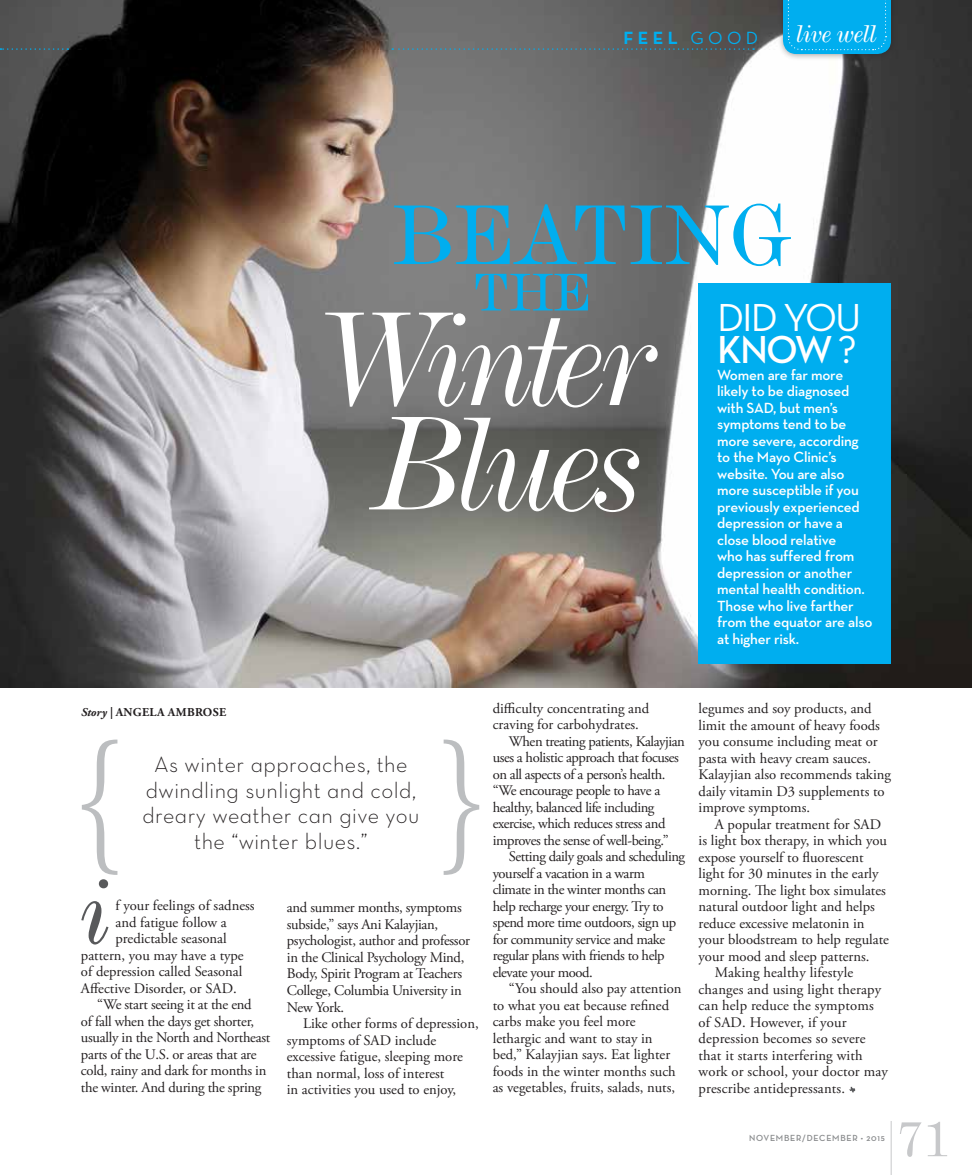
<style>
.page{position:relative;width:972px;height:1175px;background:#fff}
.page>*{position:absolute;margin:0;border:0;box-sizing:border-box;transform-origin:0 0}
.t1{font:italic 139.5px/104.4px "De Vinne BT";letter-spacing:-.06em;color:#fff;text-align:center}
.t2{font:97.5px "De Vinne BT Italic Text";color:#58595b}
.t3{font:88.35px "De Vinne BT Text";color:#00aeef}
.t4{font:55.35px "De Vinne BT Text";color:#00aeef}
.t5{font:52.2px "De Vinne BT Text";color:#c7c8ca}
.t6{font:39.75px "Neutra Text Book Alt";letter-spacing:-.05em;color:#fff}
.t7{font:39.75px "Neutra Text Demi SC Alt";color:#fff}
.t8{font:25.5px "De Vinne BT Italic Text";letter-spacing:-.01em;color:#fff}
.t9{font:22.5px/25.5px "Neutra Text Light Alt";letter-spacing:.02em;color:#231f20;text-align:center}
.t10{font:700 18px "Neutra Text";color:#00aeef}
.t11{font:600 15px/16.5px "Neutra Text";letter-spacing:-.015em;color:#fff}
.t12{font:14.7px/16.5px "Adobe Garamond Pro";color:#231f20}
.t13{font:14.7px "Adobe Garamond Pro";letter-spacing:-.03em;color:#231f20}
.t14{font:14.7px/16.5px "Adobe Garamond Pro";letter-spacing:-.02em;color:#231f20}
.t15{font:700 12px "Adobe Garamond Pro";letter-spacing:.03em;color:#231f20}
.t16{font:700 9px "Neutra Display";letter-spacing:.085em;color:#8a8c8e}
.s1{font-weight:400}
.s2{font-family:"Neutra Text Book Alt"}
.s3{font-style:italic}
</style>
<div class="page">
<img style="left:0;top:0;width:972px;height:687px">
<img style="left:0;top:0;width:1px;height:414px">
<svg style="left:849px;top:1086px;width:6px;height:6px"></svg>
<hr style="left:891px;top:1120px;width:1px;height:54px;background:#c7c8ca">
<div style="left:777px;top:0;width:121px;height:61px;background:#231f20;opacity:.45"></div>
<div style="left:783px;top:0;width:108px;height:54px;background:#00aeef"></div>
<svg style="left:392px;top:48px;width:362px;height:2px"></svg>
<svg style="left:0;top:48px;width:68px;height:2px"></svg>
<svg style="left:82px;top:739px;width:35px;height:136px"></svg>
<svg style="left:444px;top:739px;width:35px;height:136px"></svg>
<div style="left:699px;top:284px;width:192px;height:380px;background:#00aeef"></div>
<p class="t10" style="left:623px;top:26px;width:136px">FEEL <span class="s1">GOOD</span></p>
<h3 class="t8" style="left:797px;top:18px;width:82px">live well</h3>
<h3 class="t3" style="left:393px;top:181px;width:400px">BEATING</h3>
<h3 class="t4" style="left:473px;top:259px;width:121px">THE</h3>
<h1 class="t1" style="left:324px;top:304px;width:335px">Winter<br>Blues</h1>
<h3 class="t6" style="left:717px;top:294px;width:146px">DID YOU</h3>
<h3 class="t7" style="left:717px;top:325px;width:141px">KNOW <span class="s2">?</span></h3>
<p class="t11" style="left:717px;top:366px;width:157px">Women are far more likely to be diagnosed with SAD, but men’s symptoms tend to be more severe, according to the Mayo Clinic’s website. You are also more susceptible if you previously experienced depression or have a close blood relative<br>who has suffered from depression or another mental health condition.<br>Those who live farther from the equator are also at higher risk.</p>
<p class="t15" style="left:81px;top:705px;width:147px"><span class="s3">Story |</span> ANGELA AMBROSE</p>
<h3 class="t9" style="left:142px;top:751px;width:279px">As winter approaches, the dwindling sunlight and cold, dreary weather can give you the “winter blues.”</h3>
<h2 class="t2" style="left:81px;top:852px;width:33px">i</h2>
<p class="t12" style="left:116px;top:898px;width:141px">f your feelings of sadness</p>
<p class="t12" style="left:116px;top:914px;width:113px">and fatigue follow a</p>
<p class="t12" style="left:116px;top:931px;width:113px">predictable seasonal</p>
<p class="t12" style="left:81px;top:947px;width:164px">pattern, you may have a type</p>
<p class="t12" style="left:81px;top:964px;width:163px">of depression called Seasonal</p>
<p class="t12" style="left:81px;top:980px;width:157px">Affective Disorder, or SAD.</p>
<p class="t14" style="left:97px;top:997px;width:156px">“We start seeing it at the end</p>
<p class="t14" style="left:81px;top:1013px;width:175px">of fall when the days get shorter,</p>
<p class="t14" style="left:81px;top:1030px;width:191px">usually in the North and Northeast</p>
<p class="t14" style="left:81px;top:1046px;width:177px">parts of the U.S. or areas that are</p>
<p class="t14" style="left:81px;top:1063px;width:187px">cold, rainy and dark for months in</p>
<p class="t14" style="left:81px;top:1079px;width:182px">the winter. And during the spring</p>
<p class="t14" style="left:287px;top:900px;width:185px">and summer months, symptoms subside,” says Ani Kalayjian, psychologist, author and professor in the Clinical Psychology Mind,<br>Body, Spirit Program at Teachers<br>College, Columbia University in<br>New York.</p>
<p class="t12" style="left:287px;top:1015px;width:193px;text-indent:16px">Like other forms of depression, symptoms of SAD include excessive fatigue, sleeping more than normal, loss of interest<br>in activities you used to enjoy,</p>
<p class="t12" style="left:493px;top:700px;width:158px">difficulty concentrating and</p>
<p class="t12" style="left:493px;top:717px;width:148px">craving for carbohydrates.</p>
<p class="t13" style="left:509px;top:732px;width:177px">When treating patients, Kalayjian</p>
<p class="t13" style="left:493px;top:749px;width:188px">uses a holistic approach that focuses</p>
<p class="t13" style="left:493px;top:765px;width:174px">on all aspects of a person’s health.</p>
<p class="t13" style="left:493px;top:782px;width:169px">“We encourage people to have a</p>
<p class="t13" style="left:493px;top:798px;width:163px">healthy, balanced life including</p>
<p class="t13" style="left:493px;top:815px;width:174px">exercise, which reduces stress and</p>
<p class="t13" style="left:493px;top:831px;width:178px">improves the sense of well-being.”</p>
<p class="t13" style="left:509px;top:848px;width:178px">Setting daily goals and scheduling</p>
<p class="t13" style="left:493px;top:864px;width:154px">yourself a vacation in a warm</p>
<p class="t13" style="left:493px;top:881px;width:175px">climate in the winter months can</p>
<p class="t13" style="left:493px;top:897px;width:172px">help recharge your energy. Try to</p>
<p class="t13" style="left:493px;top:914px;width:185px">spend more time outdoors, sign up</p>
<p class="t13" style="left:493px;top:930px;width:174px">for community service and make</p>
<p class="t13" style="left:493px;top:947px;width:173px">regular plans with friends to help</p>
<p class="t13" style="left:493px;top:963px;width:102px">elevate your mood.</p>
<p class="t12" style="left:509px;top:981px;width:174px">“You should also pay attention</p>
<p class="t12" style="left:493px;top:997px;width:178px">to what you eat because refined</p>
<p class="t12" style="left:493px;top:1014px;width:145px">carbs make you feel more</p>
<p class="t12" style="left:493px;top:1030px;width:161px">lethargic and want to stay in</p>
<p class="t12" style="left:493px;top:1047px;width:179px">bed,” Kalayjian says. Eat lighter</p>
<p class="t12" style="left:493px;top:1063px;width:185px">foods in the winter months such</p>
<p class="t12" style="left:493px;top:1080px;width:184px">as vegetables, fruits, salads, nuts,</p>
<p class="t12" style="left:699px;top:700px;width:194px">legumes and soy products, and limit the amount of heavy foods you consume including meat or pasta with heavy cream sauces.<br>Kalayjian also recommends taking daily vitamin D3 supplements to improve symptoms.</p>
<p class="t12" style="left:715px;top:816px;width:168px">A popular treatment for SAD</p>
<p class="t12" style="left:699px;top:832px;width:190px">is light box therapy, in which you</p>
<p class="t12" style="left:699px;top:849px;width:167px">expose yourself to fluorescent</p>
<p class="t12" style="left:699px;top:865px;width:181px">light for 30 minutes in the early</p>
<p class="t12" style="left:699px;top:882px;width:189px">morning. The light box simulates</p>
<p class="t12" style="left:699px;top:898px;width:178px">natural outdoor light and helps</p>
<p class="t12" style="left:699px;top:915px;width:167px">reduce excessive melatonin in</p>
<p class="t12" style="left:699px;top:931px;width:192px">your bloodstream to help regulate</p>
<p class="t12" style="left:699px;top:948px;width:172px">your mood and sleep patterns.</p>
<p class="t12" style="left:715px;top:964px;width:140px">Making healthy lifestyle</p>
<p class="t12" style="left:699px;top:981px;width:184px">changes and using light therapy</p>
<p class="t12" style="left:699px;top:997px;width:177px">can help reduce the symptoms</p>
<p class="t12" style="left:699px;top:1014px;width:149px">of SAD. However, if your</p>
<p class="t12" style="left:699px;top:1030px;width:169px">depression becomes so severe</p>
<p class="t12" style="left:699px;top:1047px;width:165px">that it starts interfering with</p>
<p class="t12" style="left:699px;top:1063px;width:191px">work or school, your doctor may</p>
<p class="t12" style="left:699px;top:1080px;width:148px">prescribe antidepressants.</p>
<p class="t16" style="left:749px;top:1133px;width:137px">NOVEMBER/DECEMBER • 2015</p>
<h3 class="t5" style="left:897px;top:1107px;width:56px">71</h3>
</div>
